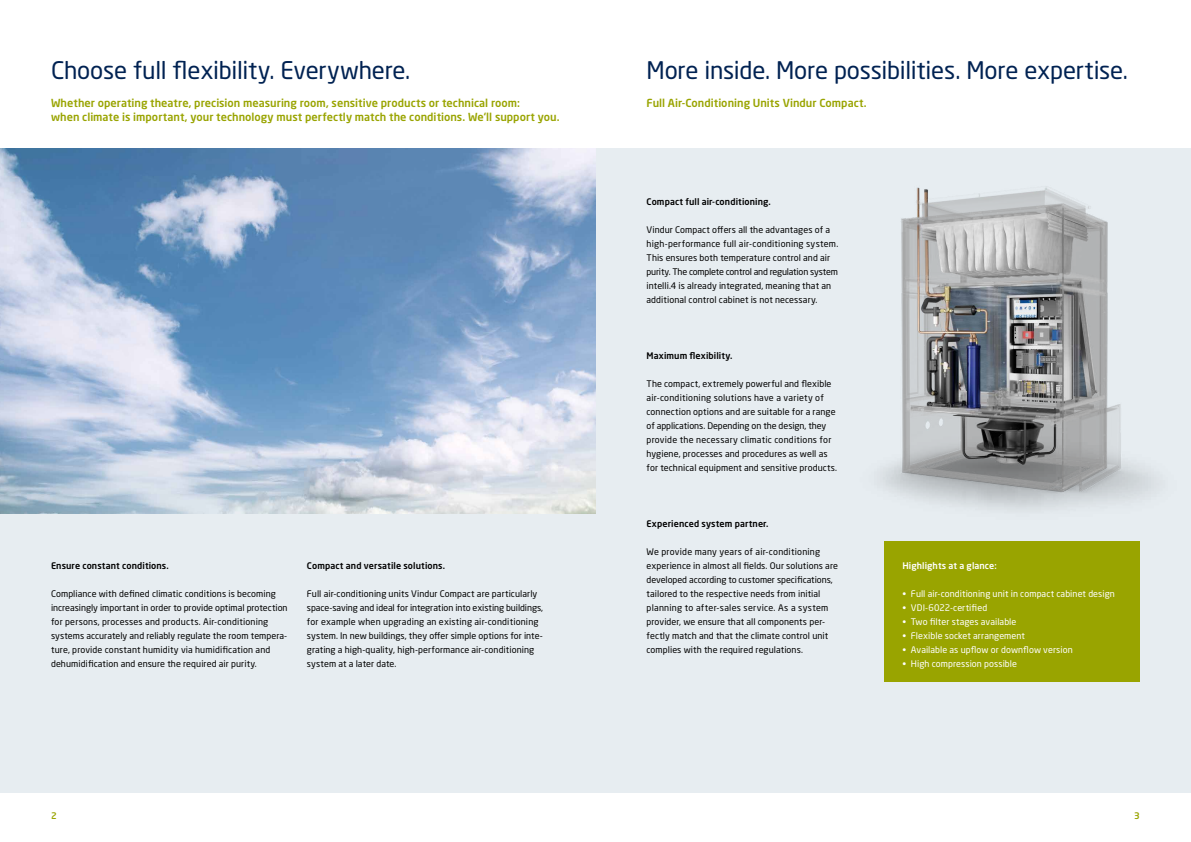
<style>
.page{position:relative;width:1191px;height:842px;background:#fff}
.page>*{position:absolute;margin:0;border:0;box-sizing:border-box;transform-origin:0 0}
.t1{font:24px "Neo Sans W1 G";letter-spacing:-.01em;color:#002252}
.t2{font:500 11px/14px "Neo Sans W1 G";letter-spacing:.005em;color:#99a400}
.t3{font:9px/14px "Neo Sans W1 G";letter-spacing:.01em;color:#000}
.t4{font:9px "Neo Sans W1 G";letter-spacing:.01em;color:#fff}
.t5{font:500 9px "Neo Sans W1 G";letter-spacing:.01em;color:#000}
.t6{font:500 9px "Neo Sans W1 G";letter-spacing:.01em;color:#fff}
.t7{font:500 9px "Neo Sans W1 G";color:#99a400}
</style>
<div class="page">
<div style="left:0;top:149px;width:1191px;height:644px;background:#e7edf1"></div>
<img style="left:880px;top:187px;width:279px;height:323px">
<div style="left:884px;top:541px;width:256px;height:140px;background:#99a400"></div>
<img style="left:0;top:149px;width:595px;height:364px">
<h1 class="t1" style="left:51px;top:56px;width:361px">Choose full flexibility. Everywhere.</h1>
<h1 class="t1" style="left:646px;top:56px;width:483px">More inside. More possibilities. More expertise.</h1>
<p class="t2" style="left:51px;top:96px;width:510px">Whether operating theatre, precision measuring room, sensitive products or technical room:<br>when climate is important, your technology must perfectly match the conditions. We‘ll support you.</p>
<p class="t2" style="left:646px;top:96px;width:222px">Full Air-Conditioning Units Vindur Compact.</p>
<p class="t5" style="left:646px;top:196px;width:126px">Compact full air-conditioning.</p>
<p class="t3" style="left:646px;top:223px;width:193px">Vindur Compact offers all the advantages of a high-performance full air-conditioning system.<br>This ensures both temperature control and air purity. The complete control and regulation system intelli.4 is already integrated, meaning that an additional control cabinet is not necessary.</p>
<p class="t5" style="left:51px;top:560px;width:119px">Ensure constant conditions.</p>
<p class="t3" style="left:51px;top:587px;width:238px">Compliance with defined climatic conditions is becoming increasingly important in order to provide optimal protection for persons, processes and products. Air-conditioning systems accurately and reliably regulate the room tempera&shy;ture, provide constant humidity via humidification and dehumidification and ensure the required air purity.</p>
<p class="t5" style="left:307px;top:560px;width:140px">Compact and versatile solutions.</p>
<p class="t3" style="left:307px;top:587px;width:238px">Full air-conditioning units Vindur Compact are particularly space-saving and ideal for integration into existing buildings, for example when upgrading an existing air-conditioning system. In new buildings, they offer simple options for inte&shy;grating a high-quality, high-performance air-conditioning system at a later date.</p>
<p class="t5" style="left:646px;top:350px;width:88px">Maximum flexibility.</p>
<p class="t3" style="left:646px;top:377px;width:192px">The compact, extremely powerful and flexible air-conditioning solutions have a variety of connection options and are suitable for a range of applications. Depending on the design, they provide the necessary climatic conditions for hygiene, processes and procedures as well as for technical equipment and sensitive products.</p>
<p class="t5" style="left:646px;top:518px;width:124px">Experienced system partner.</p>
<p class="t3" style="left:646px;top:545px;width:193px">We provide many years of air-conditioning experience in almost all fields. Our solutions are developed according to customer specifications, tailored to the respective needs from initial planning to after-sales service. As a system provider, we ensure that all components per&shy;fectly match and that the climate control unit complies with the required regulations.</p>
<p class="t6" style="left:902px;top:560px;width:96px">Highlights at a glance:</p>
<p class="t4" style="left:902px;top:588px;width:214px">• Full air-conditioning unit in compact cabinet design</p>
<p class="t4" style="left:902px;top:602px;width:86px">• VDI-6022-certified</p>
<p class="t4" style="left:902px;top:616px;width:115px">• Two filter stages available</p>
<p class="t4" style="left:902px;top:630px;width:124px">• Flexible socket arrangement</p>
<p class="t4" style="left:902px;top:644px;width:172px">• Available as upflow or downflow version</p>
<p class="t4" style="left:902px;top:658px;width:116px">• High compression possible</p>
<p class="t7" style="left:51px;top:810px;width:7px">2</p>
<p class="t7" style="left:1134px;top:810px;width:7px">3</p>
</div>
